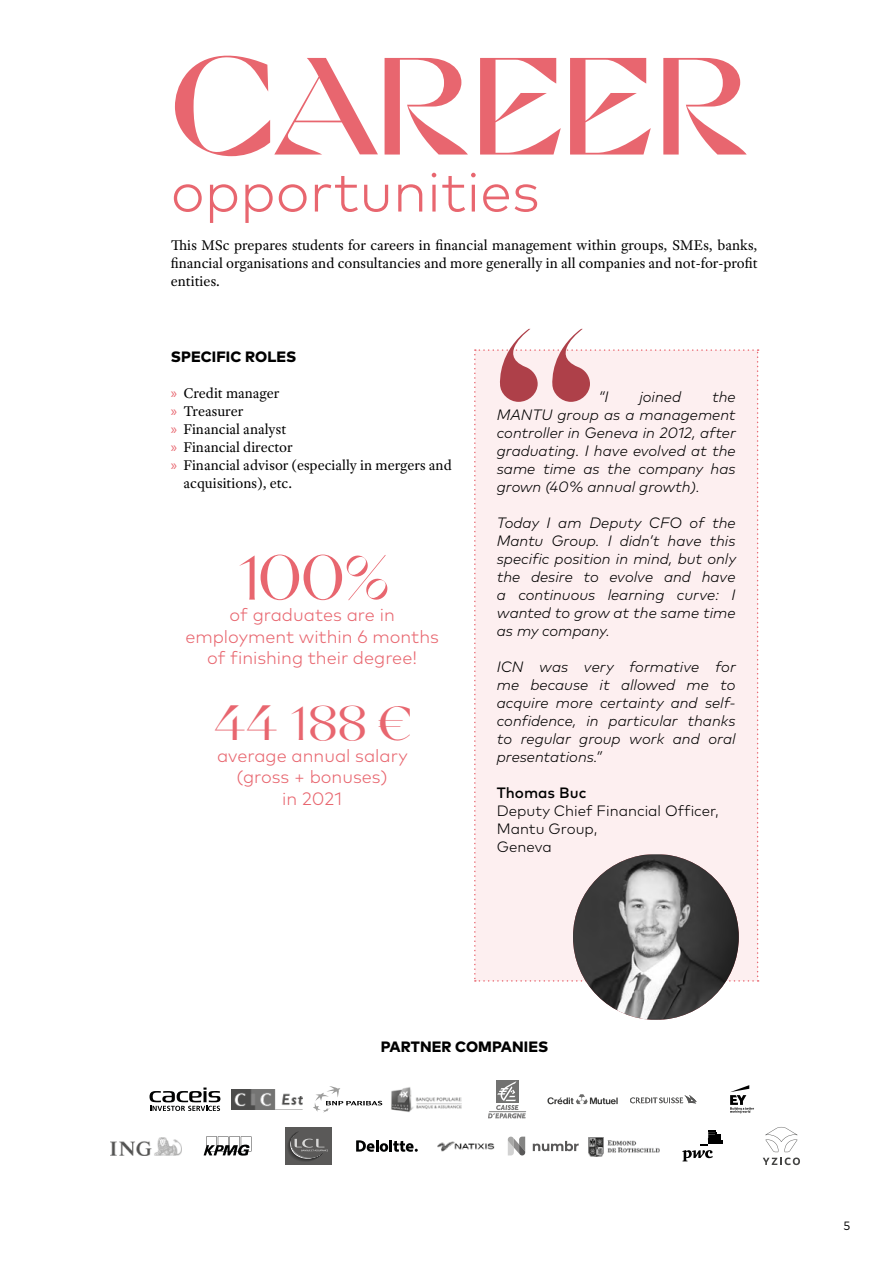
<style>
.page{position:relative;width:893px;height:1263px;background:#fff}
.page>*{position:absolute;margin:0;border:0;box-sizing:border-box;transform-origin:0 0}
.t1{font:700 138px "Cosi Azure";letter-spacing:-.03em;color:#e8666f}
.t2{font:63px "Grand Slang";color:#e8666f}
.t3{font:300 57px "Mark Pro";color:#e8666f}
.t4{font:48px "Grand Slang";color:#e8666f}
.t5{font:300 18px/21.6px "Mark Pro";color:#e8666f;text-align:center}
.t6{font:italic 300 15px/18px "Mark Pro";color:#000;text-align:justify}
.t7{font:15px/18px "Adobe Text Pro";color:#000;text-align:justify}
.t8{font:300 15px/18px "Mark Pro";color:#000}
.t9{font:800 15px "Mark Pro";letter-spacing:.005em;color:#000}
.t10{font:500 15px "Mark Pro";color:#000}
.t11{font:12px "Mark Pro";color:#000}
.s1{font-family:"Myriad Pro";color:#e8666f}
</style>
<div class="page">
<img style="left:573px;top:854px;width:166px;height:166px;border-radius:83px">
<svg style="left:474px;top:329px;width:285px;height:653px"></svg>
<svg style="left:150px;top:1087px;width:70px;height:24px"></svg>
<img style="left:231px;top:1089px;width:71px;height:20px">
<svg style="left:313px;top:1086px;width:69px;height:26px"></svg>
<img style="left:391px;top:1087px;width:71px;height:25px">
<div style="left:496px;top:1080px;width:22px;height:22px;background:#727271"></div>
<svg style="left:488px;top:1081px;width:38px;height:37px"></svg>
<svg style="left:547px;top:1094px;width:71px;height:10px"></svg>
<svg style="left:630px;top:1095px;width:67px;height:8px"></svg>
<svg style="left:730px;top:1085px;width:24px;height:28px"></svg>
<img style="left:110px;top:1137px;width:71px;height:18px">
<svg style="left:204px;top:1136px;width:47px;height:20px"></svg>
<div style="left:285px;top:1127px;width:46px;height:38px;background:#5a5958"></div>
<svg style="left:288px;top:1132px;width:40px;height:29px"></svg>
<svg style="left:356px;top:1140px;width:62px;height:12px"></svg>
<img style="left:437px;top:1141px;width:58px;height:11px">
<svg style="left:533px;top:1141px;width:46px;height:10px"></svg>
<svg style="left:508px;top:1136px;width:17px;height:19px"></svg>
<img style="left:589px;top:1137px;width:70px;height:20px">
<svg style="left:682px;top:1131px;width:41px;height:30px"></svg>
<svg style="left:763px;top:1127px;width:37px;height:38px"></svg>
<h1 class="t1" style="left:171px;top:25px;width:584px">CAREER</h1>
<h3 class="t3" style="left:171px;top:149px;width:370px">opportunities</h3>
<p class="t7" style="left:171px;top:236px;width:588px">This MSc prepares students for careers in financial management within groups, SMEs, banks, financial organisations and consultancies and more generally in all companies and not-for-profit entities.</p>
<p class="t9" style="left:171px;top:345px;width:127px">SPECIFIC ROLES</p>
<p class="t7" style="left:171px;top:384px;width:110px"><span class="s1">»</span> Credit manager</p>
<p class="t7" style="left:171px;top:402px;width:74px"><span class="s1">»</span> Treasurer</p>
<p class="t7" style="left:171px;top:420px;width:117px"><span class="s1">»</span> Financial analyst</p>
<p class="t7" style="left:171px;top:438px;width:123px"><span class="s1">»</span> Financial director</p>
<p class="t7" style="left:171px;top:456px;width:282px"><span class="s1">»</span> Financial advisor (especially in mergers and</p>
<p class="t7" style="left:184px;top:474px;width:110px">acquisitions), etc.</p>
<h2 class="t2" style="left:236px;top:542px;width:155px">100%</h2>
<p class="t5" style="left:185px;top:624px;width:255px">employment within 6 months of finishing their degree!</p>
<h3 class="t4" style="left:213px;top:696px;width:199px">44 188 €</h3>
<p class="t5" style="left:217px;top:743px;width:192px">average annual salary (gross + bonuses)<br>in 2021</p>
<p class="t5" style="left:229px;top:603px;width:167px">of graduates are in</p>
<p class="t6" style="left:497px;top:386px;width:241px;text-indent:215px">the MANTU group as a management controller in Geneva in 2012, after graduating. I have evolved at the same time as the company has grown (40% annual growth).</p>
<p class="t6" style="left:497px;top:512px;width:241px">Today I am Deputy CFO of the Mantu Group. I didn’t have this specific position in mind, but only the desire to evolve and have a continuous learning curve: I wanted to grow at the same time as my company.</p>
<p class="t6" style="left:497px;top:656px;width:241px">ICN was very formative for me because it allowed me to acquire more certainty and self&shy;confidence, in particular thanks to regular group work and oral presentations.”</p>
<p class="t10" style="left:497px;top:781px;width:91px">Thomas Buc</p>
<p class="t8" style="left:497px;top:800px;width:223px">Deputy Chief Financial Officer,<br>Mantu Group,<br>Geneva</p>
<p class="t6" style="left:598px;top:386px;width:11px">“I</p>
<p class="t6" style="left:639px;top:386px;width:43px">joined</p>
<p class="t9" style="left:381px;top:1035px;width:169px">PARTNER COMPANIES</p>
<p class="t11" style="left:843px;top:1217px;width:8px">5</p>
</div>
